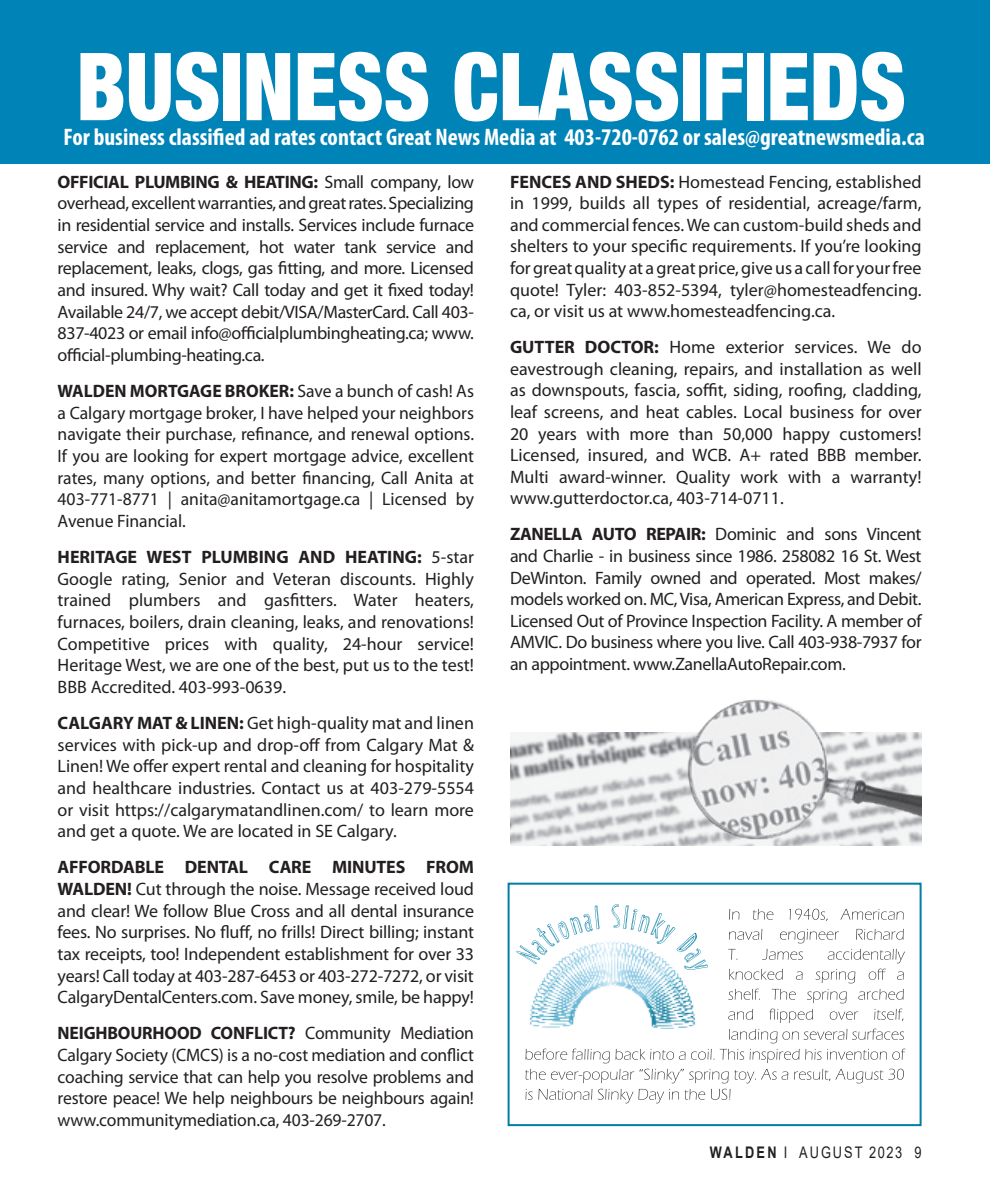
<style>
.page{position:relative;width:990px;height:1188px;background:#fff}
.page>*{position:absolute;margin:0;border:0;box-sizing:border-box;transform-origin:0 0}
.t1{font:900 condensed 94px "Helvetica Neue LT Std";color:#fff;scale:.92 1}
.t2{font:700 condensed 24px "Myriad Pro";color:#fff}
.Body_text{font:18px/21.6px "Myriad Pro";letter-spacing:-.005em;color:#231f20;text-align:justify}
.t3{font:16px "Arial";letter-spacing:.155em;color:#231f20;scale:.8 1}
.s1{font-weight:700}
</style>
<div class="page">
<img style="left:510px;top:732px;width:171px;height:114px">
<img style="left:681px;top:699px;width:241px;height:147px">
<div style="left:0;top:0;width:990px;height:163px;background:#0083b6"></div>
<div style="left:508px;top:883px;width:414px;height:243px;border:2px solid #007ea4"></div>
<svg style="left:526px;top:1089px;width:204px;height:14px"></svg>
<svg style="left:525px;top:1069px;width:379px;height:14px"></svg>
<svg style="left:526px;top:1049px;width:380px;height:14px"></svg>
<svg style="left:729px;top:1029px;width:175px;height:14px"></svg>
<svg style="left:728px;top:1009px;width:176px;height:14px"></svg>
<svg style="left:728px;top:989px;width:176px;height:14px"></svg>
<svg style="left:729px;top:969px;width:175px;height:14px"></svg>
<svg style="left:728px;top:949px;width:177px;height:14px"></svg>
<svg style="left:729px;top:929px;width:175px;height:14px"></svg>
<svg style="left:729px;top:909px;width:175px;height:12px"></svg>
<img style="left:529px;top:970px;width:167px;height:58px">
<svg style="left:516px;top:904px;width:192px;height:66px"></svg>
<p class="t1" style="left:76px;top:29px;width:903px">BUSINESS CLASSIFIEDS</p>
<p class="t2" style="left:64px;top:122px;width:863px">For business classified ad rates contact Great News Media at 403-720-0762 or sales@greatnewsmedia.ca</p>
<p class="Body_text" style="left:58px;top:171px;width:418px"><span class="s1">OFFICIAL PLUMBING &amp; HEATING:</span> Small company, low overhead, excellent warranties, and great rates. Specializing in residential service and installs. Services include furnace service and replacement, hot water tank service and replacement, leaks, clogs, gas fitting, and more. Licensed and insured. Why wait? Call today and get it fixed today!<br>Available 24/7, we accept debit/VISA/MasterCard. Call 403- 837-4023 or email info@officialplumbingheating.ca; www. official-plumbing-heating.ca.</p>
<p class="Body_text" style="left:58px;top:380px;width:418px"><span class="s1">WALDEN MORTGAGE BROKER:</span> Save a bunch of cash! As a Calgary mortgage broker, I have helped your neighbors navigate their purchase, refinance, and renewal options.<br>If you are looking for expert mortgage advice, excellent rates, many options, and better financing, Call Anita at 403-771-8771 | anita@anitamortgage.ca | Licensed by Avenue Financial.</p>
<p class="Body_text" style="left:58px;top:546px;width:418px"><span class="s1">HERITAGE WEST PLUMBING AND HEATING:</span> 5-star Google rating, Senior and Veteran discounts. Highly trained plumbers and gasfitters. Water heaters, furnaces, boilers, drain cleaning, leaks, and renovations!<br>Competitive prices with quality, 24-hour service!<br>Heritage West, we are one of the best, put us to the test!<br>BBB Accredited. 403-993-0639.</p>
<p class="Body_text" style="left:58px;top:712px;width:418px"><span class="s1">CALGARY MAT &amp; LINEN:</span> Get high-quality mat and linen services with pick-up and drop-off from Calgary Mat &amp; Linen! We offer expert rental and cleaning for hospitality and healthcare industries. Contact us at 403-279-5554 or visit https://calgarymatandlinen.com/ to learn more and get a quote. We are located in SE Calgary.</p>
<p class="Body_text" style="left:58px;top:856px;width:418px"><span class="s1">AFFORDABLE DENTAL CARE MINUTES FROM WALDEN!</span> Cut through the noise. Message received loud and clear! We follow Blue Cross and all dental insurance fees. No surprises. No fluff, no frills! Direct billing; instant tax receipts, too! Independent establishment for over 33 years! Call today at 403-287-6453 or 403-272-7272, or visit CalgaryDentalCenters.com. Save money, smile, be happy!</p>
<p class="Body_text" style="left:58px;top:1022px;width:418px"><span class="s1">NEIGHBOURHOOD CONFLICT?</span> Community Mediation Calgary Society (CMCS) is a no-cost mediation and conflict coaching service that can help you resolve problems and restore peace! We help neighbours be neighbours again! www.communitymediation.ca, 403-269-2707.</p>
<p class="Body_text" style="left:510px;top:171px;width:413px"><span class="s1">FENCES AND SHEDS:</span> Homestead Fencing, established in 1999, builds all types of residential, acreage/farm, and commercial fences. We can custom-build sheds and shelters to your specific requirements. If you’re looking for great quality at a great price, give us a call for your free quote! Tyler: 403-852-5394, tyler@homesteadfencing. ca, or visit us at www.homesteadfencing.ca.</p>
<p class="Body_text" style="left:510px;top:336px;width:413px"><span class="s1">GUTTER DOCTOR:</span> Home exterior services. We do eavestrough cleaning, repairs, and installation as well as downspouts, fascia, soffit, siding, roofing, cladding, leaf screens, and heat cables. Local business for over 20 years with more than 50,000 happy customers!<br>Licensed, insured, and WCB. A+ rated BBB member.<br>Multi award-winner. Quality work with a warranty! www.gutterdoctor.ca, 403-714-0711.</p>
<p class="Body_text" style="left:510px;top:523px;width:413px"><span class="s1">ZANELLA AUTO REPAIR:</span> Dominic and sons Vincent and Charlie - in business since 1986. 258082 16 St. West DeWinton. Family owned and operated. Most makes/ models worked on. MC, Visa, American Express, and Debit.<br>Licensed Out of Province Inspection Facility. A member of AMVIC. Do business where you live. Call 403-938-7937 for an appointment. www.ZanellaAutoRepair.com.</p>
<p class="t3" style="left:710px;top:1141px;width:266px"><span class="s1">WALDEN</span> I AUGUST 2023 9</p>
</div>
